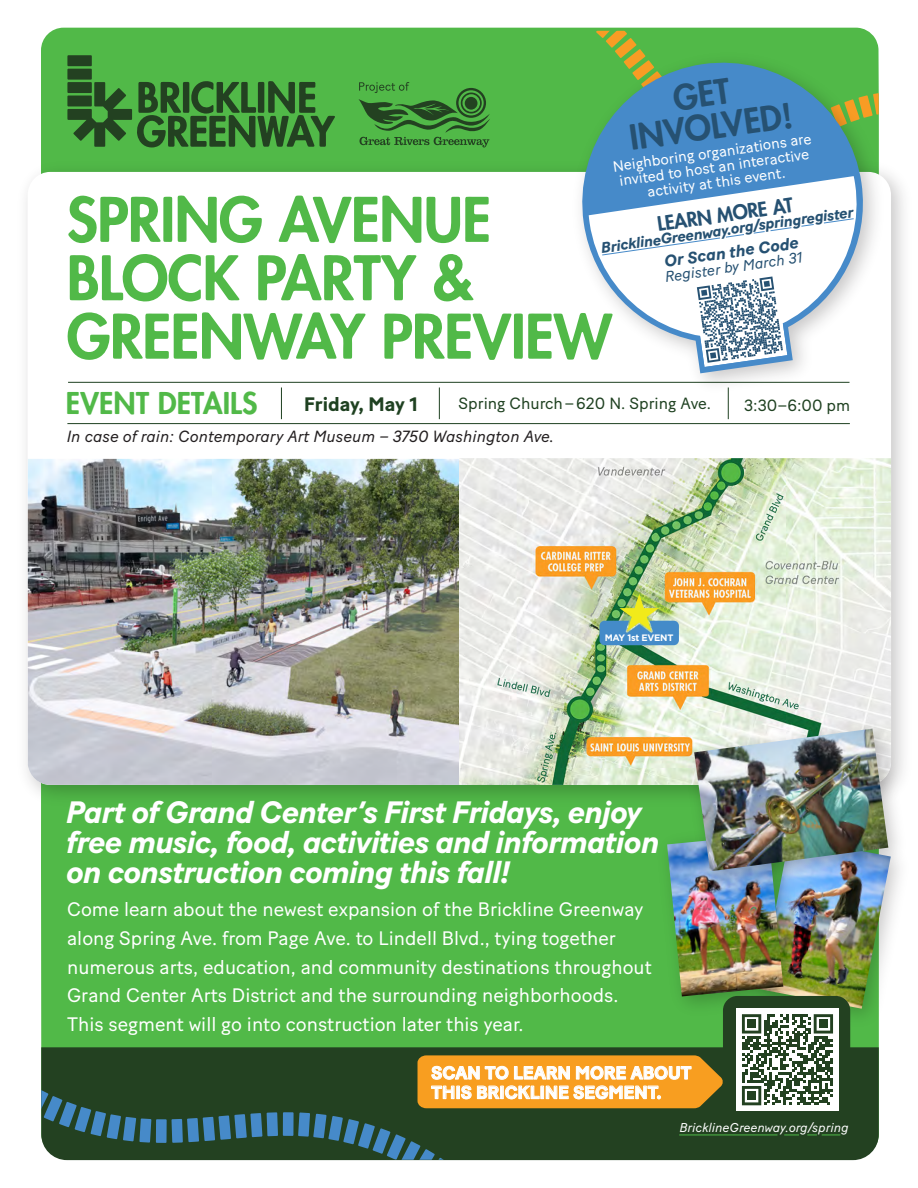
<style>
.page{position:relative;width:918px;height:1188px;background:#fff}
.page>*{position:absolute;margin:0;border:0;box-sizing:border-box;transform-origin:0 0}
.t1{font:59.7px/58.3px "Brickline Passata";letter-spacing:-.015em;color:#51b948}
.t2{font:33.75px/33.2px "Brickline Passata";color:#265172;text-align:center}
.t3{font:italic 700 30.9px/30px "Baton Turbo";letter-spacing:-.02em;color:#fff}
.t4{font:29.25px "Brickline Passata";color:#51b948}
.t5{font:19.5px/28.5px "Baton Turbo";color:#fff}
.t6{font:700 19.5px "Baton Turbo";color:#1f4121}
.t7{font:19.5px "Brickline Passata";color:#265172}
.t8{font:700 18px/19.5px "Baton Turbo";color:#fff}
.t9{font:italic 700 16.5px "Baton Turbo";color:#265172}
.t10{font:italic 16.2px "Baton Turbo";color:#231f20}
.t11{font:16.2px "Baton Turbo";color:#1f4121}
.t12{font:15px/15px "Baton Turbo";color:#fff;text-align:center}
.t13{font:italic 700 15px "Baton Turbo";color:#265172}
.t14{font:italic 15px "Baton Turbo";color:#265172}
.t15{font:italic 12.9px "Baton Turbo";color:#fff}
.t16{font:700 9.3px "Gotham";letter-spacing:-.03em;color:#fff}
</style>
<div class="page">
<div style="left:41px;top:28px;width:838px;height:1019px;background:#51b948"></div>
<div style="left:41px;top:1047px;width:838px;height:113px;background:#234121"></div>
<svg style="left:359px;top:82px;width:131px;height:65px;background:#42943b"></svg>
<div style="left:67px;top:69px;width:25px;height:11px;background:#234121"></div>
<div style="left:67px;top:55px;width:25px;height:11px;background:#234121"></div>
<svg style="left:67px;top:81px;width:268px;height:66px;background:#397c34"></svg>
<img style="left:26px;top:155px;width:878px;height:658px">
<svg style="left:28px;top:172px;width:863px;height:287px"></svg>
<img style="left:28px;top:459px;width:431px;height:326px">
<img style="left:459px;top:458px;width:432px;height:327px">
<img style="left:600px;top:594px;width:79px;height:51px">
<hr style="left:68px;top:382px;width:782px;height:1px;background:#1f4121">
<hr style="left:67px;top:423px;width:783px;height:1px;background:#1f4121">
<hr style="left:281px;top:388px;width:1px;height:31px;background:#1f4121">
<hr style="left:439px;top:388px;width:1px;height:31px;background:#1f4121">
<hr style="left:728px;top:388px;width:1px;height:31px;background:#1f4121">
<img style="left:850px;top:896px;width:46px;height:140px">
<img style="left:811px;top:896px;width:80px;height:113px">
<img style="left:650px;top:817px;width:161px;height:207px">
<img style="left:667px;top:835px;width:116px;height:161px">
<div style="left:723px;top:996px;width:127px;height:114px;background:#234121;border-radius:14px"></div>
<div style="left:736px;top:1009px;width:103px;height:102px;background:#fff"></div>
<svg style="left:742px;top:1014px;width:91px;height:91px"></svg>
<div style="left:747px;top:1020px;width:9px;height:8px;background:#234121"></div>
<div style="left:819px;top:1020px;width:9px;height:8px;background:#234121"></div>
<div style="left:747px;top:1092px;width:9px;height:8px;background:#234121"></div>
<img style="left:678px;top:712px;width:226px;height:184px">
<img style="left:694px;top:729px;width:194px;height:142px">
<hr style="left:679px;top:1135px;width:99px;height:1px;background:#4fb848">
<svg style="left:784px;top:1135px;width:15px;height:1px"></svg>
<svg style="left:807px;top:1135px;width:33px;height:1px"></svg>
<svg style="left:298px;top:1055px;width:426px;height:105px;background:#6e6934"></svg>
<div style="left:283px;top:1112px;width:11px;height:24px;background:#468ac9"></div>
<svg style="left:171px;top:1112px;width:107px;height:31px;background:#356779"></svg>
<div style="left:156px;top:1119px;width:11px;height:24px;background:#468ac9"></div>
<svg style="left:41px;top:1089px;width:110px;height:54px;background:#2d5754"></svg>
<svg style="left:596px;top:31px;width:155px;height:15px;background:#66b543"></svg>
<img style="left:565px;top:46px;width:326px;height:356px">
<svg style="left:573px;top:53px;width:297px;height:320px;fill:#468ac9"></svg>
<svg style="left:589px;top:176px;width:277px;height:171px"></svg>
<svg style="left:693px;top:272px;width:94px;height:95px"></svg>
<svg style="left:823px;top:218px;width:32px;height:6px"></svg>
<svg style="left:801px;top:224px;width:14px;height:3px"></svg>
<svg style="left:753px;top:227px;width:39px;height:7px"></svg>
<svg style="left:601px;top:234px;width:144px;height:22px"></svg>
<h2 class="t2" style="left:623px;top:89px;width:166px;rotate:-8deg">GET<br>INVOLVED!</h2>
<p class="t12" style="left:612px;top:158px;width:202px;rotate:-8deg">Neighboring organizations are invited to host an interactive activity at this event.</p>
<h1 class="t1" style="left:67px;top:191px;width:548px">SPRING AVENUE<br>BLOCK PARTY &amp;<br>GREENWAY PREVIEW</h1>
<p class="t7" style="left:656px;top:211px;width:139px;rotate:-8deg">LEARN MORE AT</p>
<p class="t13" style="left:600px;top:236px;width:256px;rotate:-8deg">BricklineGreenway.org/springregister</p>
<p class="t9" style="left:663px;top:249px;width:137px;rotate:-8deg">Or Scan the Code</p>
<p class="t14" style="left:664px;top:265px;width:140px;rotate:-8deg">Register by March 31</p>
<h3 class="t4" style="left:66px;top:383px;width:193px">EVENT DETAILS</h3>
<p class="t6" style="left:304px;top:389px;width:115px">Friday, May 1</p>
<p class="t11" style="left:459px;top:391px;width:254px">Spring Church – 620 N. Spring Ave.</p>
<p class="t11" style="left:744px;top:393px;width:108px">3:30–6:00 pm</p>
<p class="t10" style="left:67px;top:424px;width:489px">In case of rain: Contemporary Art Museum – 3750 Washington Ave.</p>
<p class="t16" style="left:605px;top:632px;width:70px">MAY 1st EVENT</p>
<h3 class="t3" style="left:67px;top:795px;width:595px">Part of Grand Center’s First Fridays, enjoy free music, food, activities and information on construction coming this fall!</h3>
<p class="t5" style="left:67px;top:894px;width:586px">Come learn about the newest expansion of the Brickline Greenway along Spring Ave. from Page Ave. to Lindell Blvd., tying together numerous arts, education, and community destinations throughout Grand Center Arts District and the surrounding neighborhoods.<br>This segment will go into construction later this year.</p>
<p class="t8" style="left:431px;top:1062px;width:262px">SCAN TO LEARN MORE ABOUT<br>THIS BRICKLINE SEGMENT.</p>
<p class="t15" style="left:680px;top:1118px;width:171px">BricklineGreenway.org/spring</p>
</div>
